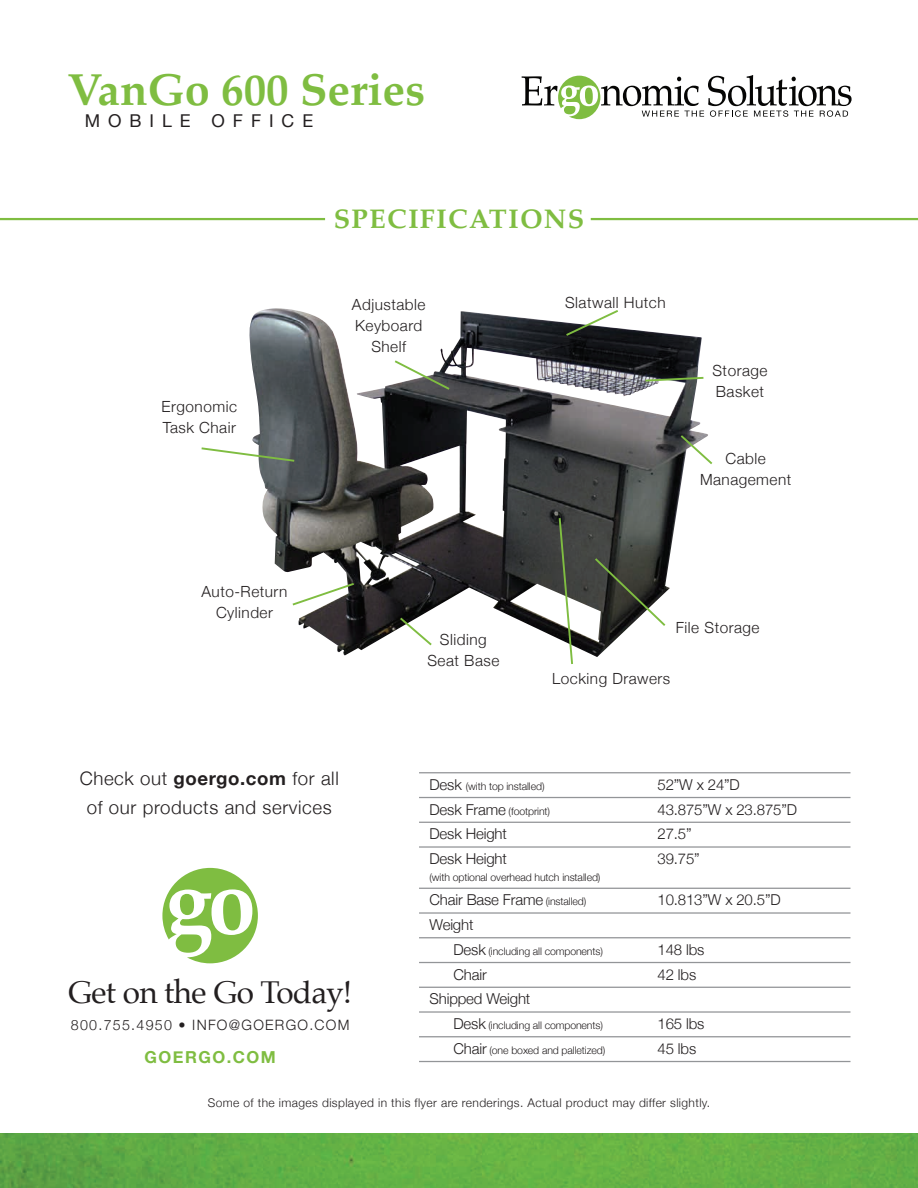
<style>
.page{position:relative;width:918px;height:1188px;background:#fff}
.page>*{position:absolute;margin:0;border:0;box-sizing:border-box;transform-origin:0 0}
.Not_Underline{font:700 45px "Palatino";color:#7fbd41}
.Not_Underline-2{font:31.5px "Palatino";letter-spacing:-.02em;color:#231f20}
.Not_Underline-3{font:700 27px "Palatino";letter-spacing:.05em;color:#7fbd41}
.Not_Underline-4{font:300 18.6px "Helvetica Neue";letter-spacing:.03em;color:#231f20}
.Not_Underline-5{font:17.7px "Helvetica Neue";letter-spacing:.45em;color:#231f20}
.Not_Underline-6{font:700 16.5px "Helvetica Neue";letter-spacing:.09em;color:#7fbd41}
.Not_Underline-7{font:300 15.3px "Helvetica Neue";letter-spacing:.03em;color:#231f20}
.Not_Underline-8{font:300 15px "Helvetica Neue";letter-spacing:-.01em;color:#231f20}
.Not_Underline-9{font:300 14.25px "Helvetica Neue";letter-spacing:.09em;color:#231f20}
.Not_Underline-10{font:300 12px "Helvetica Neue";letter-spacing:.03em;color:#231f20}
.t1{font:300 10.5px "Helvetica Neue";letter-spacing:-.01em;color:#231f20}
.s1{font-weight:700}
.s2{font-size:15px}
.s3{font-size:10.5px}
</style>
<div class="page">
<img style="left:0;top:1134px;width:918px;height:54px">
<hr style="left:419px;top:772px;width:431px;height:1px;background:#939598">
<hr style="left:419px;top:797px;width:431px;height:1px;background:#939598">
<hr style="left:419px;top:822px;width:431px;height:1px;background:#939598">
<hr style="left:419px;top:846px;width:431px;height:2px;background:#939598">
<hr style="left:419px;top:888px;width:431px;height:1px;background:#939598">
<hr style="left:419px;top:912px;width:431px;height:2px;background:#939598">
<hr style="left:419px;top:937px;width:431px;height:1px;background:#939598">
<hr style="left:419px;top:962px;width:431px;height:1px;background:#939598">
<hr style="left:419px;top:987px;width:431px;height:1px;background:#939598">
<hr style="left:419px;top:1011px;width:431px;height:2px;background:#939598">
<hr style="left:419px;top:1036px;width:431px;height:1px;background:#939598">
<hr style="left:419px;top:1061px;width:431px;height:1px;background:#939598">
<svg style="left:162px;top:868px;width:96px;height:95px"></svg>
<hr style="left:0;top:218px;width:325px;height:2px;background:#7fbd41">
<hr style="left:591px;top:218px;width:327px;height:2px;background:#7fbd41">
<svg style="left:522px;top:75px;width:330px;height:44px"></svg>
<img style="left:249px;top:308px;width:453px;height:349px">
<svg style="left:201px;top:446px;width:95px;height:17px"></svg>
<svg style="left:393px;top:359px;width:59px;height:32px"></svg>
<svg style="left:564px;top:308px;width:56px;height:30px"></svg>
<svg style="left:643px;top:376px;width:61px;height:7px"></svg>
<svg style="left:679px;top:433px;width:34px;height:33px"></svg>
<svg style="left:593px;top:556px;width:74px;height:72px;background:#51534c"></svg>
<svg style="left:558px;top:516px;width:16px;height:148px"></svg>
<svg style="left:398px;top:616px;width:36px;height:31px"></svg>
<svg style="left:290px;top:581px;width:66px;height:26px"></svg>
<p class="Not_Underline" style="left:68px;top:51px;width:359px">VanGo 600 Series</p>
<p class="Not_Underline-5" style="left:85px;top:108px;width:230px">MOBILE OFFICE</p>
<p class="Not_Underline-3" style="left:334px;top:196px;width:252px">SPECIFICATIONS</p>
<p class="Not_Underline-7" style="left:162px;top:394px;width:77px">Ergonomic</p>
<p class="Not_Underline-7" style="left:163px;top:415px;width:75px">Task Chair</p>
<p class="Not_Underline-7" style="left:201px;top:580px;width:87px">Auto-Return</p>
<p class="Not_Underline-7" style="left:216px;top:601px;width:58px">Cylinder</p>
<p class="Not_Underline-7" style="left:352px;top:292px;width:75px">Adjustable</p>
<p class="Not_Underline-7" style="left:355px;top:313px;width:69px">Keyboard</p>
<p class="Not_Underline-7" style="left:371px;top:334px;width:36px">Shelf</p>
<p class="Not_Underline-7" style="left:440px;top:627px;width:48px">Sliding</p>
<p class="Not_Underline-7" style="left:427px;top:648px;width:73px">Seat Base</p>
<p class="Not_Underline-7" style="left:565px;top:290px;width:102px">Slatwall Hutch</p>
<p class="Not_Underline-7" style="left:712px;top:358px;width:57px">Storage</p>
<p class="Not_Underline-7" style="left:716px;top:379px;width:50px">Basket</p>
<p class="Not_Underline-7" style="left:725px;top:447px;width:42px">Cable</p>
<p class="Not_Underline-7" style="left:700px;top:468px;width:93px">Management</p>
<p class="Not_Underline-7" style="left:676px;top:615px;width:85px">File Storage</p>
<p class="Not_Underline-7" style="left:552px;top:666px;width:120px">Locking Drawers</p>
<p class="Not_Underline-4" style="left:80px;top:764px;width:261px">Check out <span class="s1">goergo.com</span> for all</p>
<p class="Not_Underline-4" style="left:87px;top:792px;width:246px">of our products and services</p>
<p class="Not_Underline-2" style="left:68px;top:966px;width:286px">Get on the Go Today!</p>
<p class="Not_Underline-9" style="left:71px;top:1013px;width:280px">800.755.4950 • INFO@GOERGO.COM</p>
<p class="Not_Underline-6" style="left:145px;top:1044px;width:133px">GOERGO.COM</p>
<p class="t1" style="left:430px;top:778px;width:117px"><span class="s2">Desk</span> (with top installed)</p>
<p class="Not_Underline-8" style="left:658px;top:772px;width:84px">52”W x 24”D</p>
<p class="t1" style="left:430px;top:802px;width:122px"><span class="s2">Desk Frame</span> (footprint)</p>
<p class="Not_Underline-8" style="left:658px;top:797px;width:141px">43.875”W x 23.875”D</p>
<p class="Not_Underline-8" style="left:430px;top:822px;width:79px">Desk Height</p>
<p class="Not_Underline-8" style="left:658px;top:822px;width:36px">27.5”</p>
<p class="Not_Underline-8" style="left:430px;top:847px;width:79px">Desk Height</p>
<p class="Not_Underline-8" style="left:658px;top:847px;width:44px">39.75”</p>
<p class="t1" style="left:430px;top:868px;width:172px">(with optional overhead hutch installed)</p>
<p class="Not_Underline-8" style="left:430px;top:888px;width:158px">Chair Base Frame <span class="s3">(installed)</span></p>
<p class="Not_Underline-8" style="left:658px;top:888px;width:125px">10.813”W x 20.5”D</p>
<p class="Not_Underline-8" style="left:430px;top:913px;width:45px">Weight</p>
<p class="t1" style="left:454px;top:943px;width:151px"><span class="s2">Desk</span> (including all components)</p>
<p class="Not_Underline-8" style="left:658px;top:937px;width:48px">148 lbs</p>
<p class="Not_Underline-8" style="left:454px;top:962px;width:35px">Chair</p>
<p class="Not_Underline-8" style="left:658px;top:962px;width:40px">42 lbs</p>
<p class="Not_Underline-8" style="left:430px;top:987px;width:102px">Shipped Weight</p>
<p class="t1" style="left:454px;top:1017px;width:151px"><span class="s2">Desk</span> (including all components)</p>
<p class="Not_Underline-8" style="left:658px;top:1012px;width:48px">165 lbs</p>
<p class="t1" style="left:454px;top:1042px;width:153px"><span class="s2">Chair</span> (one boxed and palletized)</p>
<p class="Not_Underline-8" style="left:658px;top:1036px;width:40px">45 lbs</p>
<p class="Not_Underline-10" style="left:208px;top:1093px;width:504px">Some of the images displayed in this flyer are renderings. Actual product may differ slightly.</p>
</div>
